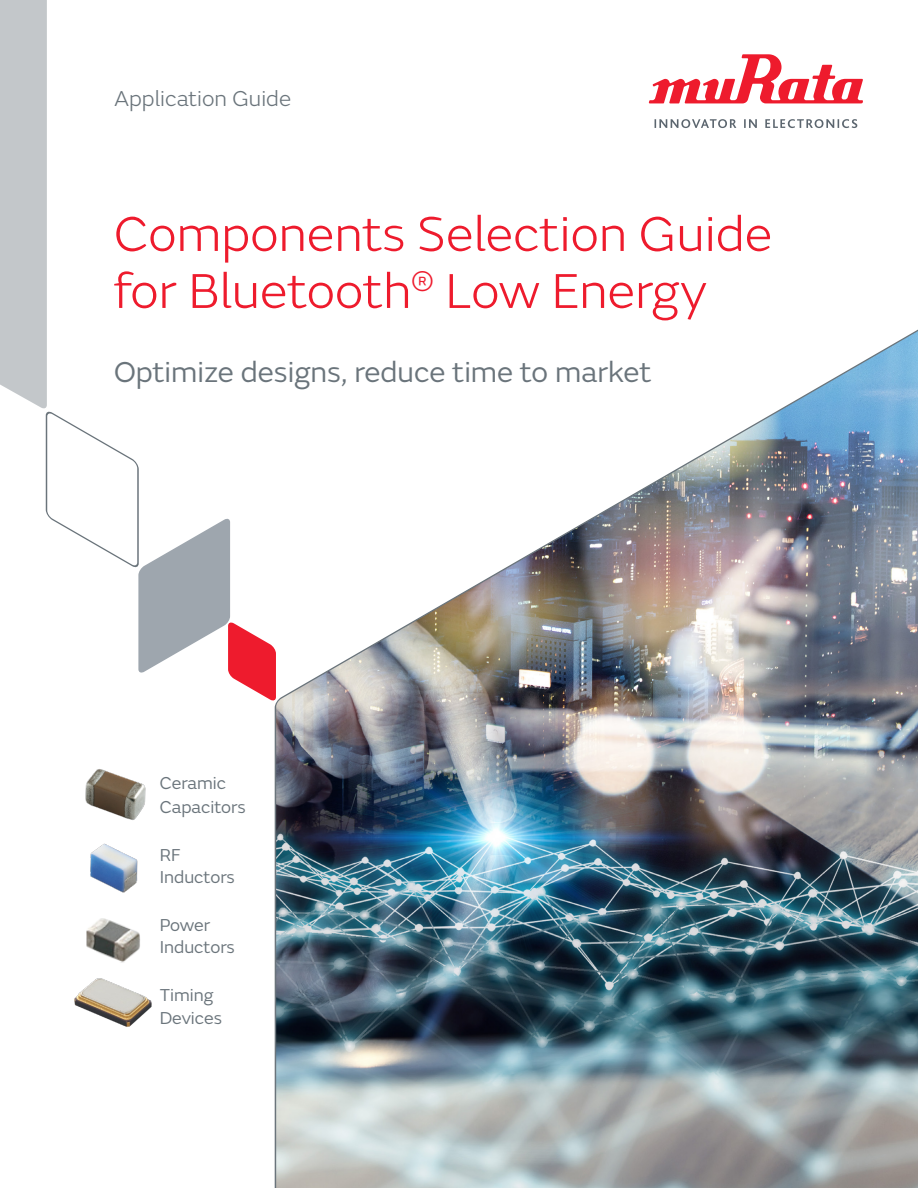
<style>
.page{position:relative;width:918px;height:1188px;background:#fff}
.page>*{position:absolute;margin:0;border:0;box-sizing:border-box;transform-origin:0 0}
.t1{font:300 51px/57px "FS Emeric";color:#ee1b2d}
.t2{font:30px "FS Emeric";color:#6a747b}
.t3{font:300 22.5px "FS Emeric";color:#6a747b}
.t4{font:18px "FS Emeric";color:#6a747b}
</style>
<div class="page">
<img style="left:274px;top:329px;width:644px;height:859px">
<svg style="left:0;top:0;width:276px;height:703px"></svg>
<svg style="left:648px;top:54px;width:215px;height:74px"></svg>
<img style="left:85px;top:769px;width:61px;height:51px">
<img style="left:90px;top:843px;width:48px;height:50px">
<img style="left:74px;top:978px;width:78px;height:49px">
<img style="left:86px;top:918px;width:54px;height:45px">
<p class="t3" style="left:114px;top:83px;width:179px">Application Guide</p>
<p class="t1" style="left:114px;top:203px;width:660px">Components Selection Guide for Bluetooth<sup>®</sup> Low Energy</p>
<p class="t2" style="left:114px;top:352px;width:539px">Optimize designs, reduce time to market</p>
<p class="t4" style="left:160px;top:771px;width:68px">Ceramic</p>
<p class="t4" style="left:160px;top:795px;width:88px">Capacitors</p>
<p class="t4" style="left:160px;top:842px;width:22px">RF</p>
<p class="t4" style="left:160px;top:865px;width:77px">Inductors</p>
<p class="t4" style="left:160px;top:912px;width:52px">Power</p>
<p class="t4" style="left:160px;top:935px;width:77px">Inductors</p>
<p class="t4" style="left:160px;top:983px;width:55px">Timing</p>
<p class="t4" style="left:160px;top:1005px;width:64px">Devices</p>
</div>
